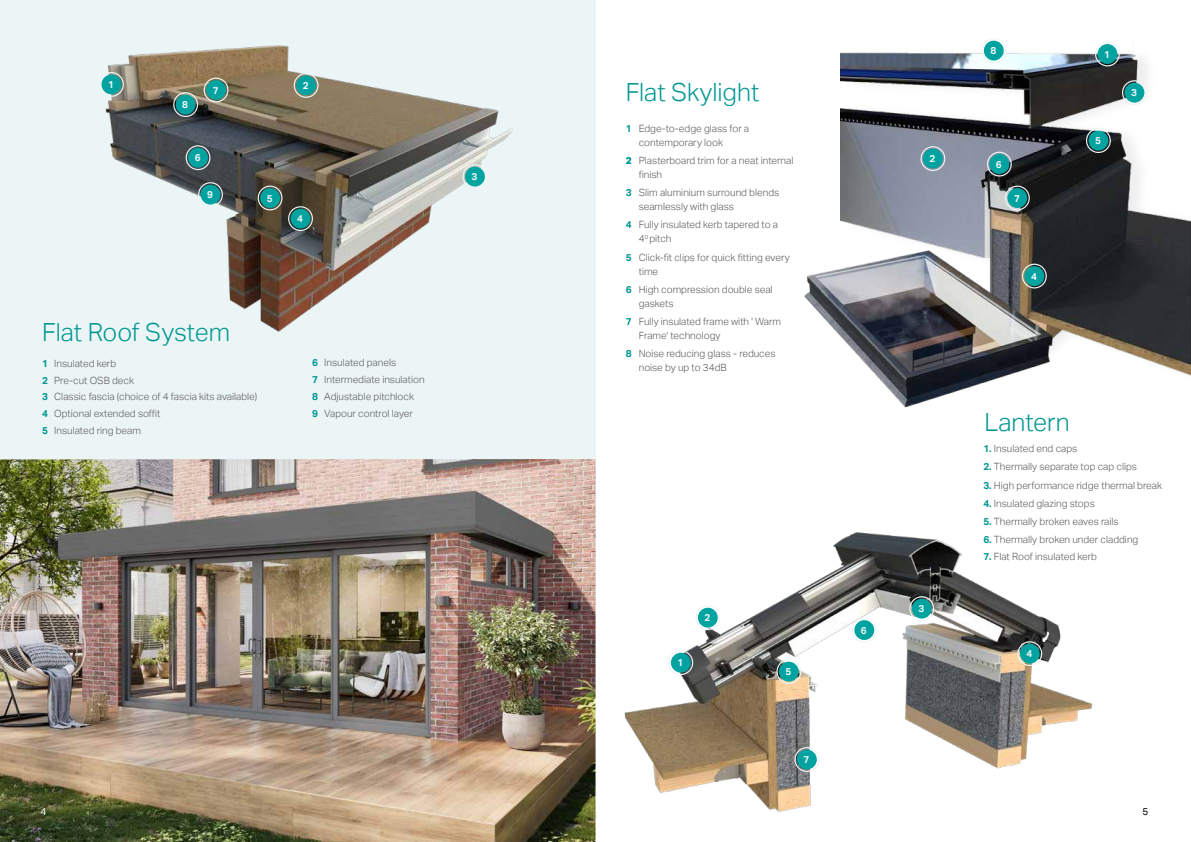
<style>
.page{position:relative;width:1191px;height:842px;background:#fff}
.page>*{position:absolute;margin:0;border:0;box-sizing:border-box;transform-origin:0 0}
.t1{font:300 25px "Aktiv Grotesk";color:#009792}
.t2{font:300 10px/14px "Aktiv Grotesk";color:#5b585b}
.t3{font:700 10px "Aktiv Grotesk";color:#ebf5f5}
.t4{font:10px "Aktiv Grotesk";color:#fff}
.t5{font:10px "Aktiv Grotesk";color:#000}
.s1{font-weight:700;color:#009792}
.s2{font-weight:800;color:#009792}
</style>
<div class="page">
<div style="left:0;top:0;width:595px;height:819px;background:#ebf5f5"></div>
<img style="left:101px;top:45px;width:412px;height:287px">
<img style="left:624px;top:532px;width:469px;height:281px">
<img style="left:0;top:459px;width:595px;height:383px">
<img style="left:840px;top:40px;width:351px;height:336px">
<img style="left:804px;top:210px;width:271px;height:198px">
<div style="left:294px;top:73px;width:24px;height:25px;border:1px solid #ebf5f5;border-radius:50%"></div>
<div style="left:296px;top:75px;width:20px;height:20px;background:#00a3a0;border-radius:50%"></div>
<div style="left:288px;top:206px;width:25px;height:25px;border:1px solid #ebf5f5;border-radius:50%"></div>
<div style="left:291px;top:209px;width:19px;height:20px;background:#00a3a0;border-radius:50%"></div>
<div style="left:258px;top:186px;width:24px;height:24px;border:1px solid #ebf5f5;border-radius:50%"></div>
<div style="left:260px;top:188px;width:20px;height:20px;background:#00a3a0;border-radius:50%"></div>
<div style="left:204px;top:78px;width:24px;height:24px;border:1px solid #ebf5f5;border-radius:50%"></div>
<div style="left:206px;top:80px;width:20px;height:20px;background:#00a3a0;border-radius:50%"></div>
<div style="left:186px;top:145px;width:24px;height:25px;border:1px solid #ebf5f5;border-radius:50%"></div>
<div style="left:188px;top:148px;width:20px;height:20px;background:#00a3a0;border-radius:50%"></div>
<div style="left:173px;top:92px;width:25px;height:25px;border:1px solid #ebf5f5;border-radius:50%"></div>
<div style="left:176px;top:95px;width:19px;height:20px;background:#00a3a0;border-radius:50%"></div>
<div style="left:99px;top:72px;width:25px;height:25px;border:1px solid #ebf5f5;border-radius:50%"></div>
<div style="left:102px;top:75px;width:19px;height:19px;background:#00a3a0;border-radius:50%"></div>
<div style="left:462px;top:164px;width:25px;height:25px;border:1px solid #ebf5f5;border-radius:50%"></div>
<div style="left:465px;top:167px;width:20px;height:20px;background:#00a3a0;border-radius:50%"></div>
<div style="left:1022px;top:264px;width:24px;height:24px;border:1px solid #ebf5f5;border-radius:50%"></div>
<div style="left:1024px;top:266px;width:20px;height:20px;background:#00a3a0;border-radius:50%"></div>
<div style="left:1005px;top:186px;width:24px;height:24px;border:1px solid #ebf5f5;border-radius:50%"></div>
<div style="left:1007px;top:188px;width:20px;height:20px;background:#00a3a0;border-radius:50%"></div>
<div style="left:987px;top:152px;width:24px;height:24px;border:1px solid #ebf5f5;border-radius:50%"></div>
<div style="left:989px;top:154px;width:20px;height:20px;background:#00a3a0;border-radius:50%"></div>
<div style="left:920px;top:146px;width:25px;height:25px;border:1px solid #ebf5f5;border-radius:50%"></div>
<div style="left:923px;top:149px;width:19px;height:20px;background:#00a3a0;border-radius:50%"></div>
<div style="left:1086px;top:128px;width:24px;height:25px;border:1px solid #ebf5f5;border-radius:50%"></div>
<div style="left:1088px;top:131px;width:20px;height:20px;background:#00a3a0;border-radius:50%"></div>
<div style="left:1122px;top:80px;width:24px;height:25px;border:1px solid #ebf5f5;border-radius:50%"></div>
<div style="left:1124px;top:83px;width:20px;height:20px;background:#00a3a0;border-radius:50%"></div>
<div style="left:1095px;top:42px;width:24px;height:24px;border:1px solid #ebf5f5;border-radius:50%"></div>
<div style="left:1097px;top:44px;width:20px;height:20px;background:#00a3a0;border-radius:50%"></div>
<div style="left:981px;top:38px;width:25px;height:25px;border:1px solid #ebf5f5;border-radius:50%"></div>
<div style="left:984px;top:41px;width:19px;height:20px;background:#00a3a0;border-radius:50%"></div>
<div style="left:668px;top:650px;width:25px;height:25px;border:1px solid #ebf5f5;border-radius:50%"></div>
<div style="left:671px;top:653px;width:19px;height:20px;background:#00a3a0;border-radius:50%"></div>
<div style="left:695px;top:605px;width:25px;height:25px;border:1px solid #ebf5f5;border-radius:50%"></div>
<div style="left:698px;top:608px;width:19px;height:20px;background:#00a3a0;border-radius:50%"></div>
<div style="left:909px;top:596px;width:25px;height:25px;border:1px solid #ebf5f5;border-radius:50%"></div>
<div style="left:912px;top:599px;width:19px;height:20px;background:#00a3a0;border-radius:50%"></div>
<div style="left:1017px;top:641px;width:25px;height:25px;border:1px solid #ebf5f5;border-radius:50%"></div>
<div style="left:1020px;top:644px;width:19px;height:20px;background:#00a3a0;border-radius:50%"></div>
<div style="left:776px;top:659px;width:25px;height:25px;border:1px solid #ebf5f5;border-radius:50%"></div>
<div style="left:779px;top:662px;width:19px;height:20px;background:#00a3a0;border-radius:50%"></div>
<div style="left:852px;top:618px;width:24px;height:24px;border:1px solid #ebf5f5;border-radius:50%"></div>
<div style="left:854px;top:620px;width:20px;height:20px;background:#00a3a0;border-radius:50%"></div>
<div style="left:794px;top:747px;width:25px;height:25px;border:1px solid #ebf5f5;border-radius:50%"></div>
<div style="left:797px;top:750px;width:19px;height:19px;background:#00a3a0;border-radius:50%"></div>
<div style="left:198px;top:182px;width:25px;height:25px;border:1px solid #ebf5f5;border-radius:50%"></div>
<div style="left:201px;top:185px;width:19px;height:20px;background:#00a3a0;border-radius:50%"></div>
<p class="t3" style="left:990px;top:45px;width:7px">8</p>
<p class="t3" style="left:1104px;top:48px;width:7px">1</p>
<p class="t3" style="left:108px;top:79px;width:7px">1</p>
<p class="t3" style="left:182px;top:99px;width:7px">8</p>
<p class="t3" style="left:213px;top:84px;width:7px">7</p>
<p class="t3" style="left:195px;top:152px;width:7px">6</p>
<p class="t3" style="left:207px;top:189px;width:7px">9</p>
<p class="t3" style="left:303px;top:80px;width:7px">2</p>
<p class="t3" style="left:267px;top:192px;width:7px">5</p>
<p class="t3" style="left:297px;top:213px;width:7px">4</p>
<h1 class="t1" style="left:42px;top:318px;width:189px">Flat Roof System</h1>
<p class="t2" style="left:42px;top:355px;width:216px;line-height:16.8px"><span class="s1">1</span> Insulated kerb<br><span class="s1">2</span> Pre-cut OSB deck<br><span class="s1">3</span> Classic fascia (choice of 4 fascia kits available)<br><span class="s1">4</span> Optional extended soffit<br><span class="s1">5</span> Insulated ring beam</p>
<p class="t2" style="left:312px;top:354px;width:114px;line-height:16.8px"><span class="s1">6</span> Insulated panels<br><span class="s1">7</span> Intermediate insulation<br><span class="s1">8</span> Adjustable pitchlock<br><span class="s1">9</span> Vapour control layer</p>
<p class="t3" style="left:471px;top:171px;width:7px">3</p>
<h1 class="t1" style="left:626px;top:77px;width:135px">Flat Skylight</h1>
<p class="t2" style="left:639px;top:121px;width:112px;text-indent:-13px"><span class="s1">1</span> Edge-to-edge glass for a contemporary look</p>
<p class="t2" style="left:639px;top:153px;width:156px;text-indent:-13px"><span class="s2">2</span> Plasterboard trim for a neat internal finish</p>
<p class="t2" style="left:639px;top:186px;width:142px;text-indent:-13px"><span class="s1">3</span> Slim aluminium surround blends seamlessly with glass</p>
<p class="t2" style="left:639px;top:218px;width:141px;text-indent:-13px"><span class="s1">4</span> Fully insulated kerb tapered to a<br>4<sup>0</sup> pitch</p>
<p class="t2" style="left:639px;top:250px;width:152px;text-indent:-13px"><span class="s1">5</span> Click-fit clips for quick fitting every time</p>
<p class="t2" style="left:639px;top:282px;width:135px;text-indent:-13px"><span class="s1">6</span> High compression double seal gaskets</p>
<p class="t2" style="left:639px;top:315px;width:144px;text-indent:-13px"><span class="s1">7</span> Fully insulated frame with ' Warm<br>Frame' technology</p>
<p class="t2" style="left:639px;top:347px;width:138px;text-indent:-13px"><span class="s1">8</span> Noise reducing glass - reduces noise by up to 34dB</p>
<p class="t3" style="left:929px;top:153px;width:7px">2</p>
<p class="t3" style="left:996px;top:158px;width:7px">6</p>
<p class="t3" style="left:1014px;top:192px;width:7px">7</p>
<p class="t3" style="left:1031px;top:270px;width:7px">4</p>
<p class="t3" style="left:1095px;top:135px;width:7px">5</p>
<p class="t3" style="left:1131px;top:87px;width:7px">3</p>
<h1 class="t1" style="left:984px;top:408px;width:87px">Lantern</h1>
<p class="t2" style="left:983px;top:442px;width:95px"><span class="s1">1.</span> Insulated end caps</p>
<p class="t2" style="left:983px;top:460px;width:155px"><span class="s1">2.</span> Thermally separate top cap clips</p>
<p class="t2" style="left:983px;top:478px;width:180px"><span class="s1">3.</span> High performance ridge thermal break</p>
<p class="t2" style="left:983px;top:496px;width:113px"><span class="s1">4.</span> Insulated glazing stops</p>
<p class="t2" style="left:983px;top:515px;width:137px"><span class="s1">5.</span> Thermally broken eaves rails</p>
<p class="t2" style="left:983px;top:533px;width:156px"><span class="s1">6.</span> Thermally broken under cladding</p>
<p class="t2" style="left:983px;top:550px;width:115px"><span class="s1">7.</span> Flat Roof insulated kerb</p>
<p class="t3" style="left:704px;top:612px;width:7px">2</p>
<p class="t3" style="left:918px;top:603px;width:7px">3</p>
<p class="t3" style="left:861px;top:624px;width:7px">6</p>
<p class="t3" style="left:1026px;top:648px;width:7px">4</p>
<p class="t3" style="left:677px;top:657px;width:7px">1</p>
<p class="t3" style="left:785px;top:666px;width:7px">5</p>
<p class="t3" style="left:803px;top:754px;width:7px">7</p>
<p class="t4" style="left:41px;top:806px;width:7px">4</p>
<p class="t5" style="left:1142px;top:806px;width:7px">5</p>
</div>
